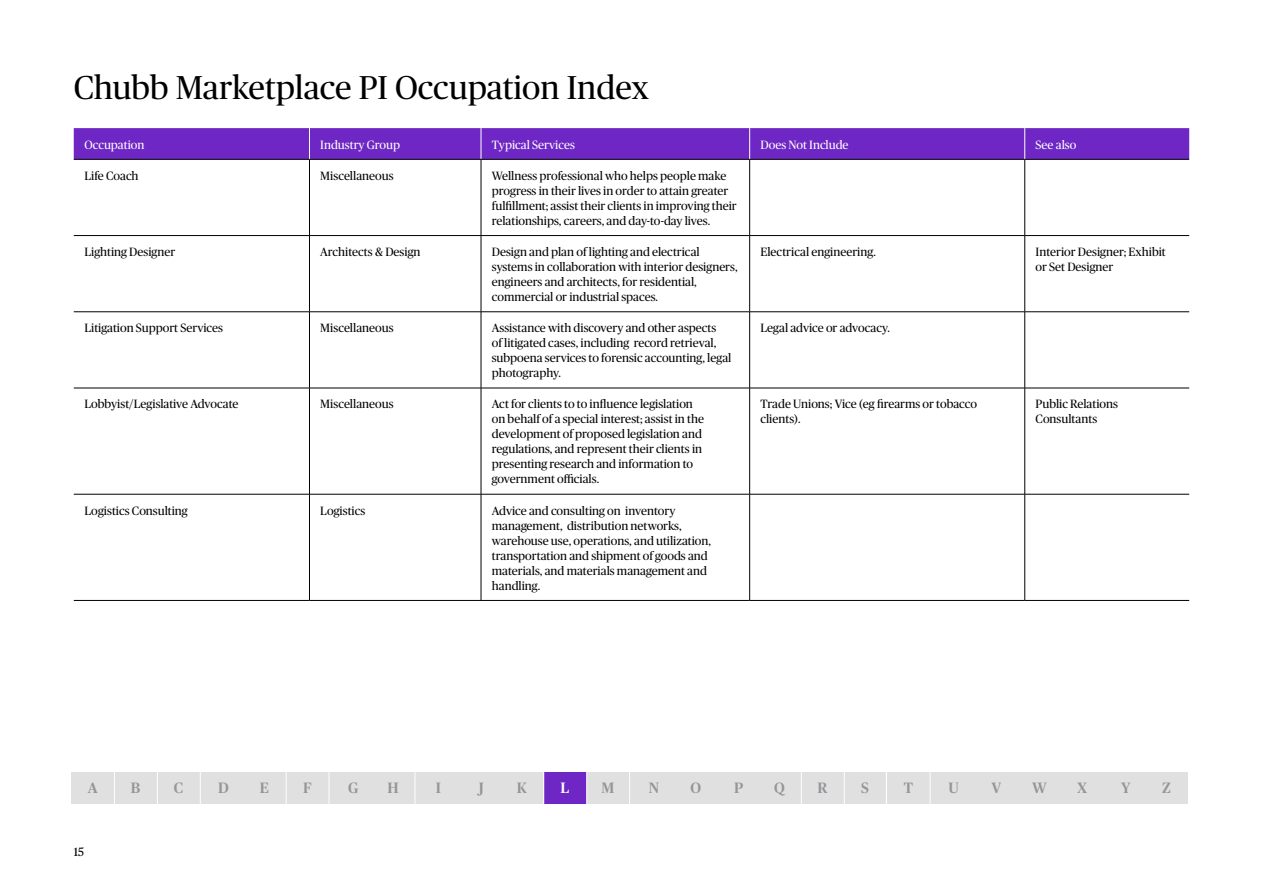
<style>
.page{position:relative;width:1263px;height:893px;background:#fff}
.page>*{position:absolute;margin:0;border:0;box-sizing:border-box;transform-origin:0 0}
.t1{font:33px "Chubb Publico";color:#000}
.t2{font:500 15px "Chubb Publico";color:#939598}
.t3{font:500 15px "Chubb Publico";color:#fff}
.t4{font:12px/15px "Chubb Publico";color:#000}
.t5{font:12px "Chubb Publico";color:#fff}
.t6{font:12px "Chubb Publico Text";color:#000}
</style>
<div class="page">
<div style="left:74px;top:128px;width:1115px;height:31px;background:#6e27c4"></div>
<hr style="left:309px;top:128px;width:1px;height:31px;background:#fff">
<hr style="left:481px;top:128px;width:1px;height:31px;background:#fff">
<hr style="left:749px;top:128px;width:1px;height:31px;background:#fff">
<hr style="left:1024px;top:128px;width:1px;height:31px;background:#fff">
<hr style="left:1025px;top:159px;width:164px;height:1px;background:#000">
<hr style="left:1024px;top:160px;width:1px;height:75px;background:#000">
<hr style="left:1025px;top:235px;width:164px;height:1px;background:#000">
<hr style="left:1024px;top:236px;width:1px;height:76px;background:#000">
<hr style="left:1025px;top:311px;width:164px;height:1px;background:#000">
<hr style="left:1024px;top:312px;width:1px;height:76px;background:#000">
<hr style="left:1025px;top:388px;width:164px;height:1px;background:#000">
<hr style="left:1024px;top:388px;width:1px;height:106px;background:#000">
<hr style="left:1025px;top:494px;width:164px;height:1px;background:#000">
<hr style="left:1024px;top:494px;width:1px;height:106px;background:#000">
<hr style="left:1025px;top:600px;width:164px;height:1px;background:#000">
<hr style="left:74px;top:159px;width:235px;height:1px;background:#000">
<hr style="left:309px;top:159px;width:172px;height:1px;background:#000">
<hr style="left:309px;top:160px;width:1px;height:75px;background:#000">
<hr style="left:481px;top:159px;width:269px;height:1px;background:#000">
<hr style="left:481px;top:160px;width:1px;height:75px;background:#000">
<hr style="left:750px;top:159px;width:275px;height:1px;background:#000">
<hr style="left:749px;top:160px;width:1px;height:75px;background:#000">
<hr style="left:74px;top:235px;width:235px;height:1px;background:#000">
<hr style="left:309px;top:235px;width:172px;height:1px;background:#000">
<hr style="left:309px;top:236px;width:1px;height:76px;background:#000">
<hr style="left:481px;top:235px;width:269px;height:1px;background:#000">
<hr style="left:481px;top:236px;width:1px;height:76px;background:#000">
<hr style="left:750px;top:235px;width:275px;height:1px;background:#000">
<hr style="left:749px;top:236px;width:1px;height:76px;background:#000">
<hr style="left:74px;top:311px;width:235px;height:1px;background:#000">
<hr style="left:309px;top:311px;width:172px;height:1px;background:#000">
<hr style="left:309px;top:312px;width:1px;height:76px;background:#000">
<hr style="left:481px;top:311px;width:269px;height:1px;background:#000">
<hr style="left:481px;top:312px;width:1px;height:76px;background:#000">
<hr style="left:750px;top:311px;width:275px;height:1px;background:#000">
<hr style="left:749px;top:312px;width:1px;height:76px;background:#000">
<hr style="left:74px;top:388px;width:235px;height:1px;background:#000">
<hr style="left:309px;top:388px;width:172px;height:1px;background:#000">
<hr style="left:309px;top:388px;width:1px;height:106px;background:#000">
<hr style="left:481px;top:388px;width:269px;height:1px;background:#000">
<hr style="left:481px;top:388px;width:1px;height:106px;background:#000">
<hr style="left:750px;top:388px;width:275px;height:1px;background:#000">
<hr style="left:749px;top:388px;width:1px;height:106px;background:#000">
<hr style="left:74px;top:494px;width:235px;height:1px;background:#000">
<hr style="left:309px;top:494px;width:172px;height:1px;background:#000">
<hr style="left:309px;top:494px;width:1px;height:106px;background:#000">
<hr style="left:481px;top:494px;width:269px;height:1px;background:#000">
<hr style="left:481px;top:494px;width:1px;height:106px;background:#000">
<hr style="left:750px;top:494px;width:275px;height:1px;background:#000">
<hr style="left:749px;top:494px;width:1px;height:106px;background:#000">
<hr style="left:74px;top:600px;width:235px;height:1px;background:#000">
<hr style="left:309px;top:600px;width:172px;height:1px;background:#000">
<hr style="left:481px;top:600px;width:269px;height:1px;background:#000">
<hr style="left:750px;top:600px;width:275px;height:1px;background:#000">
<div style="left:72px;top:772px;width:42px;height:32px;background:#e0e0e0"></div>
<div style="left:115px;top:772px;width:42px;height:32px;background:#e0e0e0"></div>
<div style="left:158px;top:772px;width:42px;height:32px;background:#e0e0e0"></div>
<div style="left:287px;top:772px;width:42px;height:32px;background:#e0e0e0"></div>
<div style="left:802px;top:772px;width:42px;height:32px;background:#e0e0e0"></div>
<div style="left:544px;top:772px;width:42px;height:32px;background:#6e27c4"></div>
<div style="left:244px;top:772px;width:42px;height:32px;background:#e0e0e0"></div>
<div style="left:201px;top:772px;width:46px;height:32px;background:#e0e0e0"></div>
<div style="left:630px;top:772px;width:48px;height:32px;background:#e0e0e0"></div>
<div style="left:759px;top:772px;width:42px;height:32px;background:#e0e0e0"></div>
<div style="left:673px;top:772px;width:46px;height:32px;background:#e0e0e0"></div>
<div style="left:716px;top:772px;width:46px;height:32px;background:#e0e0e0"></div>
<div style="left:501px;top:772px;width:42px;height:32px;background:#e0e0e0"></div>
<div style="left:415px;top:772px;width:47px;height:32px;background:#e0e0e0"></div>
<div style="left:458px;top:772px;width:47px;height:32px;background:#e0e0e0"></div>
<div style="left:1016px;top:772px;width:47px;height:32px;background:#e0e0e0"></div>
<div style="left:1102px;top:772px;width:48px;height:32px;background:#e0e0e0"></div>
<div style="left:930px;top:772px;width:47px;height:32px;background:#e0e0e0"></div>
<div style="left:1059px;top:772px;width:47px;height:32px;background:#e0e0e0"></div>
<div style="left:1145px;top:772px;width:42px;height:32px;background:#e0e0e0"></div>
<div style="left:973px;top:772px;width:47px;height:32px;background:#e0e0e0"></div>
<div style="left:372px;top:772px;width:42px;height:32px;background:#e0e0e0"></div>
<div style="left:329px;top:772px;width:49px;height:32px;background:#e0e0e0"></div>
<div style="left:888px;top:772px;width:42px;height:32px;background:#e0e0e0"></div>
<div style="left:845px;top:772px;width:41px;height:32px;background:#e0e0e0"></div>
<div style="left:587px;top:772px;width:42px;height:32px;background:#e0e0e0"></div>
<hr style="left:930px;top:770px;width:1px;height:36px;background:#fff">
<hr style="left:329px;top:770px;width:1px;height:36px;background:#fff">
<h1 class="t1" style="left:74px;top:64px;width:577px">Chubb Marketplace PI Occupation Index</h1>
<p class="t5" style="left:85px;top:136px;width:61px">Occupation</p>
<p class="t5" style="left:320px;top:136px;width:81px">Industry Group</p>
<p class="t5" style="left:492px;top:136px;width:85px">Typical Services</p>
<p class="t5" style="left:760px;top:136px;width:90px">Does Not Include</p>
<p class="t5" style="left:1035px;top:136px;width:42px">See also</p>
<p class="t4" style="left:85px;top:167px;width:56px">Life Coach</p>
<p class="t4" style="left:320px;top:167px;width:75px">Miscellaneous</p>
<p class="t4" style="left:492px;top:167px;width:246px">Wellness professional who helps people make progress in their lives in order to attain greater fulfillment; assist their clients in improving their relationships, careers, and day-to-day lives.</p>
<p class="t4" style="left:85px;top:244px;width:92px">Lighting Designer</p>
<p class="t4" style="left:320px;top:244px;width:102px">Architects &amp; Design</p>
<p class="t4" style="left:492px;top:244px;width:247px">Design and plan of lighting and electrical systems in collaboration with interior designers, engineers and architects, for residential, commercial or industrial spaces.</p>
<p class="t4" style="left:760px;top:244px;width:117px">Electrical engineering.</p>
<p class="t4" style="left:1035px;top:244px;width:132px">Interior Designer; Exhibit or Set Designer</p>
<p class="t4" style="left:85px;top:320px;width:140px">Litigation Support Services</p>
<p class="t4" style="left:320px;top:320px;width:75px">Miscellaneous</p>
<p class="t4" style="left:492px;top:320px;width:241px">Assistance with discovery and other aspects<br>of litigated cases, including record retrieval, subpoena services to forensic accounting, legal photography.</p>
<p class="t4" style="left:760px;top:320px;width:131px">Legal advice or advocacy.</p>
<p class="t4" style="left:85px;top:396px;width:155px">Lobbyist/Legislative Advocate</p>
<p class="t4" style="left:320px;top:396px;width:75px">Miscellaneous</p>
<p class="t4" style="left:492px;top:396px;width:214px">Act for clients to to influence legislation on behalf of a special interest; assist in the development of proposed legislation and regulations, and represent their clients in presenting research and information to government officials.</p>
<p class="t4" style="left:760px;top:396px;width:218px">Trade Unions; Vice (eg firearms or tobacco clients).</p>
<p class="t4" style="left:1035px;top:396px;width:84px">Public Relations<br>Consultants</p>
<p class="t4" style="left:85px;top:502px;width:105px">Logistics Consulting</p>
<p class="t4" style="left:320px;top:502px;width:47px">Logistics</p>
<p class="t4" style="left:492px;top:502px;width:221px">Advice and consulting on inventory management, distribution networks, warehouse use, operations, and utilization, transportation and shipment of goods and materials, and materials management and handling.</p>
<p class="t2" style="left:88px;top:777px;width:12px">A</p>
<p class="t2" style="left:131px;top:777px;width:11px">B</p>
<p class="t2" style="left:174px;top:777px;width:11px">C</p>
<p class="t2" style="left:218px;top:777px;width:12px">D</p>
<p class="t2" style="left:260px;top:777px;width:11px">E</p>
<p class="t2" style="left:303px;top:777px;width:10px">F</p>
<p class="t2" style="left:348px;top:777px;width:12px">G</p>
<p class="t2" style="left:388px;top:777px;width:13px">H</p>
<p class="t2" style="left:436px;top:777px;width:7px">I</p>
<p class="t2" style="left:479px;top:777px;width:7px">J</p>
<p class="t2" style="left:517px;top:777px;width:12px">K</p>
<p class="t3" style="left:561px;top:777px;width:10px">L</p>
<p class="t2" style="left:601px;top:777px;width:14px">M</p>
<p class="t2" style="left:649px;top:777px;width:12px">N</p>
<p class="t2" style="left:690px;top:777px;width:12px">O</p>
<p class="t2" style="left:734px;top:777px;width:11px">P</p>
<p class="t2" style="left:774px;top:777px;width:12px">Q</p>
<p class="t2" style="left:817px;top:777px;width:12px">R</p>
<p class="t2" style="left:861px;top:777px;width:9px">S</p>
<p class="t2" style="left:904px;top:777px;width:11px">T</p>
<p class="t2" style="left:948px;top:777px;width:12px">U</p>
<p class="t2" style="left:991px;top:777px;width:11px">V</p>
<p class="t2" style="left:1032px;top:777px;width:16px">W</p>
<p class="t2" style="left:1077px;top:777px;width:12px">X</p>
<p class="t2" style="left:1121px;top:777px;width:11px">Y</p>
<p class="t2" style="left:1162px;top:777px;width:10px">Z</p>
<p class="t6" style="left:74px;top:842px;width:12px">15</p>
</div>
